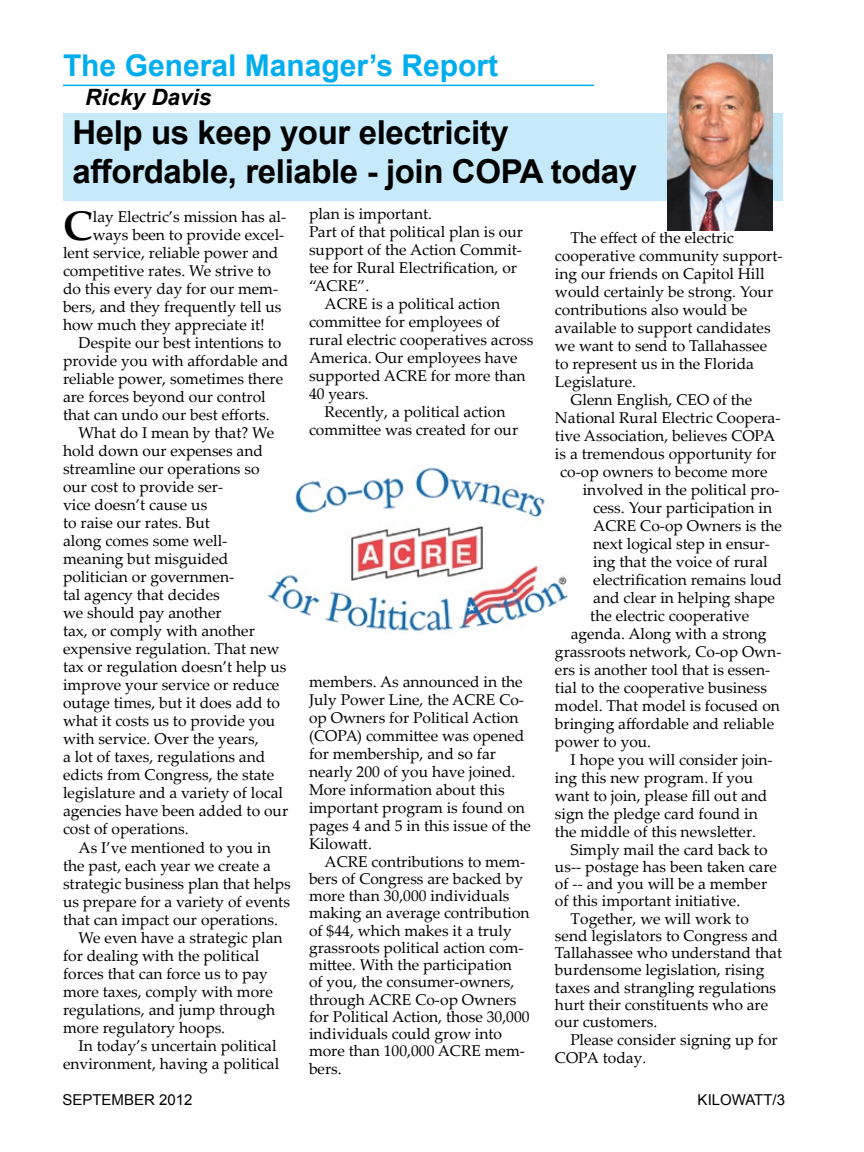
<style>
.page{position:relative;width:864px;height:1152px;background:#fff}
.page>*{position:absolute;margin:0;border:0;box-sizing:border-box;transform-origin:0 0}
.t1{font:700 41.25px "Palatino Linotype";color:#000}
.t2{font:700 33px/39.6px "Arial";letter-spacing:-.01em;color:#000}
.t3{font:700 30px "Arial";color:#00aeef}
.t4{font:italic 700 22.5px "Arial";color:#000}
.t5{font:15.6px/18px "Palatino Linotype";color:#000}
.t6{font:15px "Arial";color:#000}
</style>
<div class="page">
<div style="left:63px;top:113px;width:720px;height:88px;background:#c7eafb"></div>
<hr style="left:63px;top:85px;width:531px;height:1px;background:#00aeef">
<img style="left:667px;top:54px;width:105px;height:176px">
<img style="left:267px;top:467px;width:301px;height:165px">
<h3 class="t3" style="left:63px;top:45px;width:437px">The General Manager’s Report</h3>
<h3 class="t4" style="left:85px;top:82px;width:128px">Ricky Davis</h3>
<h2 class="t2" style="left:72px;top:113px;width:566px">Help us keep your electricity affordable, reliable - join COPA today</h2>
<p class="t5" style="left:309px;top:204px;width:216px">plan is important.<br>Part of that political plan is our support of the Action Commit&shy;tee for Rural Electrification, or “ACRE”.</p>
<p class="t5" style="left:325px;top:294px;width:177px">ACRE is a political action</p>
<p class="t5" style="left:309px;top:312px;width:193px">committee for employees of</p>
<p class="t5" style="left:309px;top:330px;width:226px">rural electric cooperatives across</p>
<p class="t5" style="left:309px;top:348px;width:210px">America. Our employees have</p>
<p class="t5" style="left:309px;top:366px;width:218px">supported ACRE for more than</p>
<p class="t5" style="left:309px;top:384px;width:61px">40 years.</p>
<p class="t5" style="left:325px;top:402px;width:182px">Recently, a political action</p>
<p class="t5" style="left:309px;top:420px;width:211px">committee was created for our</p>
<h1 class="t1" style="left:63px;top:197px;width:31px">C</h1>
<p class="t5" style="left:93px;top:208px;width:195px">lay Electric’s mission has al-</p>
<p class="t5" style="left:93px;top:226px;width:193px">ways been to provide excel-</p>
<p class="t5" style="left:63px;top:244px;width:217px">lent service, reliable power and</p>
<p class="t5" style="left:63px;top:262px;width:210px">competitive rates. We strive to</p>
<p class="t5" style="left:63px;top:280px;width:217px">do this every day for our mem-</p>
<p class="t5" style="left:63px;top:298px;width:220px">bers, and they frequently tell us</p>
<p class="t5" style="left:63px;top:316px;width:203px">how much they appreciate it!</p>
<p class="t5" style="left:79px;top:334px;width:204px">Despite our best intentions to</p>
<p class="t5" style="left:63px;top:352px;width:227px">provide you with affordable and</p>
<p class="t5" style="left:63px;top:370px;width:222px">reliable power, sometimes there</p>
<p class="t5" style="left:63px;top:388px;width:204px">are forces beyond our control</p>
<p class="t5" style="left:63px;top:406px;width:208px">that can undo our best efforts.</p>
<p class="t5" style="left:79px;top:424px;width:197px">What do I mean by that? We</p>
<p class="t5" style="left:63px;top:442px;width:202px">hold down our expenses and</p>
<p class="t5" style="left:63px;top:460px;width:198px">streamline our operations so</p>
<p class="t5" style="left:63px;top:478px;width:162px">our cost to provide ser-</p>
<p class="t5" style="left:63px;top:496px;width:146px">vice doesn’t cause us</p>
<p class="t5" style="left:63px;top:514px;width:148px">to raise our rates. But</p>
<p class="t5" style="left:63px;top:532px;width:166px">along comes some well-</p>
<p class="t5" style="left:63px;top:550px;width:167px">meaning but misguided</p>
<p class="t5" style="left:63px;top:568px;width:173px">politician or governmen-</p>
<p class="t5" style="left:63px;top:586px;width:158px">tal agency that decides</p>
<p class="t5" style="left:63px;top:604px;width:160px">we should pay another</p>
<p class="t5" style="left:63px;top:622px;width:193px">tax, or comply with another</p>
<p class="t5" style="left:63px;top:640px;width:218px">expensive regulation. That new</p>
<p class="t5" style="left:63px;top:658px;width:225px">tax or regulation doesn’t help us</p>
<p class="t5" style="left:63px;top:676px;width:218px">improve your service or reduce</p>
<p class="t5" style="left:63px;top:694px;width:219px">outage times, but it does add to</p>
<p class="t5" style="left:63px;top:712px;width:214px">what it costs us to provide you</p>
<p class="t5" style="left:63px;top:730px;width:197px">with service. Over the years,</p>
<p class="t5" style="left:63px;top:748px;width:204px">a lot of taxes, regulations and</p>
<p class="t5" style="left:63px;top:766px;width:213px">edicts from Congress, the state</p>
<p class="t5" style="left:63px;top:784px;width:222px">legislature and a variety of local</p>
<p class="t5" style="left:63px;top:802px;width:227px">agencies have been added to our</p>
<p class="t5" style="left:63px;top:820px;width:127px">cost of operations.</p>
<p class="t5" style="left:79px;top:838px;width:194px">As I’ve mentioned to you in</p>
<p class="t5" style="left:63px;top:856px;width:209px">the past, each year we create a</p>
<p class="t5" style="left:63px;top:874px;width:229px">strategic business plan that helps</p>
<p class="t5" style="left:63px;top:892px;width:229px">us prepare for a variety of events</p>
<p class="t5" style="left:63px;top:910px;width:217px">that can impact our operations.</p>
<p class="t5" style="left:79px;top:928px;width:205px">We even have a strategic plan</p>
<p class="t5" style="left:63px;top:946px;width:198px">for dealing with the political</p>
<p class="t5" style="left:63px;top:964px;width:206px">forces that can force us to pay</p>
<p class="t5" style="left:63px;top:982px;width:211px">more taxes, comply with more</p>
<p class="t5" style="left:63px;top:1000px;width:214px">regulations, and jump through</p>
<p class="t5" style="left:63px;top:1018px;width:164px">more regulatory hoops.</p>
<p class="t5" style="left:79px;top:1036px;width:200px">In today’s uncertain political</p>
<p class="t5" style="left:63px;top:1054px;width:218px">environment, having a political</p>
<p class="t5" style="left:571px;top:228px;width:165px">The effect of the electric</p>
<p class="t5" style="left:555px;top:246px;width:229px">cooperative community support-</p>
<p class="t5" style="left:555px;top:264px;width:211px">ing our friends on Capitol Hill</p>
<p class="t5" style="left:555px;top:282px;width:220px">would certainly be strong. Your</p>
<p class="t5" style="left:555px;top:300px;width:194px">contributions also would be</p>
<p class="t5" style="left:555px;top:318px;width:217px">available to support candidates</p>
<p class="t5" style="left:555px;top:336px;width:214px">we want to send to Tallahassee</p>
<p class="t5" style="left:555px;top:354px;width:201px">to represent us in the Florida</p>
<p class="t5" style="left:555px;top:372px;width:83px">Legislature.</p>
<p class="t5" style="left:571px;top:390px;width:183px">Glenn English, CEO of the</p>
<p class="t5" style="left:555px;top:408px;width:227px">National Rural Electric Coopera-</p>
<p class="t5" style="left:555px;top:426px;width:222px">tive Association, believes COPA</p>
<p class="t5" style="left:555px;top:444px;width:223px">is a tremendous opportunity for</p>
<p class="t5" style="left:560px;top:462px;width:209px">co-op owners to become more</p>
<p class="t5" style="left:583px;top:480px;width:199px">involved in the political pro-</p>
<p class="t5" style="left:593px;top:498px;width:180px">cess. Your participation in</p>
<p class="t5" style="left:593px;top:516px;width:190px">ACRE Co-op Owners is the</p>
<p class="t5" style="left:593px;top:534px;width:178px">next logical step in ensur-</p>
<p class="t5" style="left:593px;top:552px;width:176px">ing that the voice of rural</p>
<p class="t5" style="left:593px;top:570px;width:190px">electrification remains loud</p>
<p class="t5" style="left:593px;top:588px;width:183px">and clear in helping shape</p>
<p class="t5" style="left:590px;top:606px;width:160px">the electric cooperative</p>
<p class="t5" style="left:571px;top:624px;width:197px">agenda. Along with a strong</p>
<p class="t5" style="left:555px;top:642px;width:228px">grassroots network, Co-op Own-</p>
<p class="t5" style="left:555px;top:660px;width:217px">ers is another tool that is essen-</p>
<p class="t5" style="left:555px;top:678px;width:214px">tial to the cooperative business</p>
<p class="t5" style="left:555px;top:696px;width:227px">model. That model is focused on</p>
<p class="t5" style="left:555px;top:714px;width:221px">bringing affordable and reliable</p>
<p class="t5" style="left:555px;top:732px;width:98px">power to you.</p>
<p class="t5" style="left:571px;top:750px;width:204px">I hope you will consider join-</p>
<p class="t5" style="left:555px;top:768px;width:200px">ing this new program. If you</p>
<p class="t5" style="left:555px;top:786px;width:214px">want to join, please fill out and</p>
<p class="t5" style="left:555px;top:804px;width:204px">sign the pledge card found in</p>
<p class="t5" style="left:555px;top:822px;width:203px">the middle of this newsletter.</p>
<p class="t5" style="left:571px;top:840px;width:198px">Simply mail the card back to</p>
<p class="t5" style="left:555px;top:857px;width:224px">us-- postage has been taken care</p>
<p class="t5" style="left:555px;top:874px;width:214px">of -- and you will be a member</p>
<p class="t5" style="left:555px;top:891px;width:187px">of this important initiative.</p>
<p class="t5" style="left:571px;top:909px;width:180px">Together, we will work to</p>
<p class="t5" style="left:555px;top:926px;width:225px">send legislators to Congress and</p>
<p class="t5" style="left:555px;top:943px;width:229px">Tallahassee who understand that</p>
<p class="t5" style="left:555px;top:960px;width:211px">burdensome legislation, rising</p>
<p class="t5" style="left:555px;top:978px;width:223px">taxes and strangling regulations</p>
<p class="t5" style="left:555px;top:995px;width:215px">hurt their constituents who are</p>
<p class="t5" style="left:555px;top:1012px;width:104px">our customers.</p>
<p class="t5" style="left:571px;top:1030px;width:209px">Please consider signing up for</p>
<p class="t5" style="left:555px;top:1048px;width:93px">COPA today.</p>
<p class="t5" style="left:309px;top:672px;width:224px">members. As announced in the<br>July Power Line, the ACRE Co&shy;op Owners for Political Action (COPA) committee was opened for membership, and so far nearly 200 of you have joined.<br>More information about this important program is found on pages 4 and 5 in this issue of the<br>Kilowatt.</p>
<p class="t5" style="left:309px;top:852px;width:222px;line-height:17.2px;text-indent:16px">ACRE contributions to mem&shy;bers of Congress are backed by more than 30,000 individuals making an average contribution of $44, which makes it a truly grassroots political action com&shy;mittee. With the participation<br>of you, the consumer-owners, through ACRE Co-op Owners for Political Action, those 30,000 individuals could grow into more than 100,000 ACRE mem&shy;bers.</p>
<p class="t6" style="left:62px;top:1090px;width:132px">SEPTEMBER 2012</p>
<p class="t6" style="left:698px;top:1090px;width:89px">KILOWATT/3</p>
</div>
